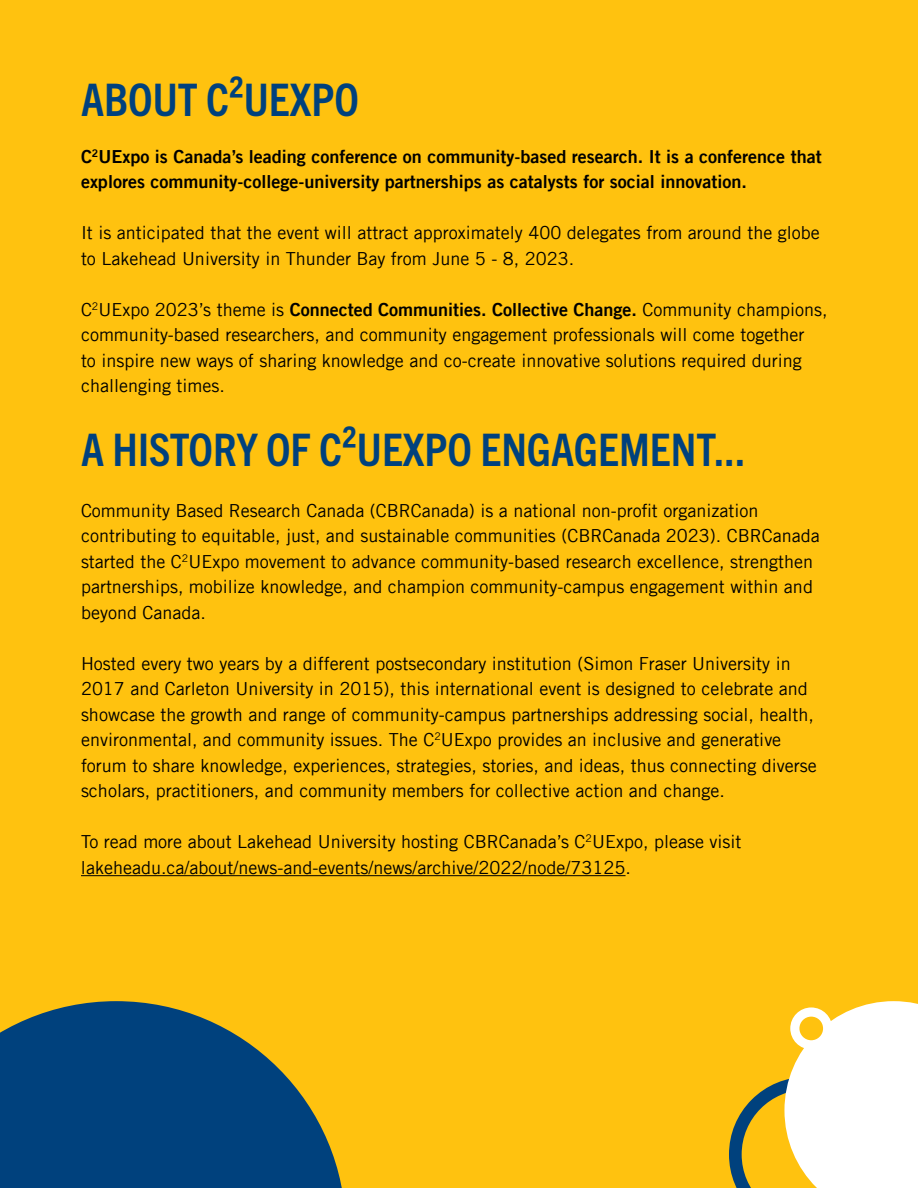
<style>
.page{position:relative;width:918px;height:1188px;background:#ffc20f}
.page>*{position:absolute;margin:0;border:0;box-sizing:border-box;transform-origin:0 0}
.t1{font:700 condensed 45px "Trade Gothic Next LT Pro";color:#00417d}
.t2{font:18px/25.5px "Trade Gothic LT";color:#000}
.t3{font:18px/25.5px "Trade Gothic LT Bold Two";color:#000}
.s1{font-family:"Trade Gothic LT Bold Two"}
</style>
<div class="page">
<svg style="left:0;top:1001px;width:342px;height:187px;fill:#00417d"></svg>
<svg style="left:729px;top:1001px;width:189px;height:187px"></svg>
<hr style="left:81px;top:875px;width:545px;height:1px;background:#000">
<h1 class="t1" style="left:81px;top:69px;width:279px">ABOUT C²UEXPO</h1>
<p class="t3" style="left:81px;top:143px;width:742px">C<sup>2</sup>UExpo is Canada’s leading conference on community-based research. It is a conference that explores community-college-university partnerships as catalysts for social innovation.</p>
<p class="t2" style="left:81px;top:220px;width:740px">It is anticipated that the event will attract approximately 400 delegates from around the globe to Lakehead University in Thunder Bay from June 5 - 8, 2023.</p>
<p class="t2" style="left:81px;top:297px;width:748px">C<sup>2</sup>UExpo 2023’s theme is <span class="s1">Connected Communities. Collective Change.</span> Community champions, community-based researchers, and community engagement professionals will come together<br>to inspire new ways of sharing knowledge and co-create innovative solutions required during challenging times.</p>
<h1 class="t1" style="left:81px;top:419px;width:666px">A HISTORY OF C²UEXPO ENGAGEMENT...</h1>
<p class="t2" style="left:81px;top:498px;width:740px">Community Based Research Canada (CBRCanada) is a national non-profit organization contributing to equitable, just, and sustainable communities (CBRCanada 2023). CBRCanada started the C<sup>2</sup>UExpo movement to advance community-based research excellence, strengthen partnerships, mobilize knowledge, and champion community-campus engagement within and beyond Canada.</p>
<p class="t2" style="left:81px;top:651px;width:737px">Hosted every two years by a different postsecondary institution (Simon Fraser University in 2017 and Carleton University in 2015), this international event is designed to celebrate and showcase the growth and range of community-campus partnerships addressing social, health, environmental, and community issues. The C<sup>2</sup>UExpo provides an inclusive and generative forum to share knowledge, experiences, strategies, stories, and ideas, thus connecting diverse scholars, practitioners, and community members for collective action and change.</p>
<p class="t2" style="left:81px;top:829px;width:662px">To read more about Lakehead University hosting CBRCanada’s C<sup>2</sup>UExpo, please visit lakeheadu.ca/about/news-and-events/news/archive/2022/node/73125.</p>
</div>
